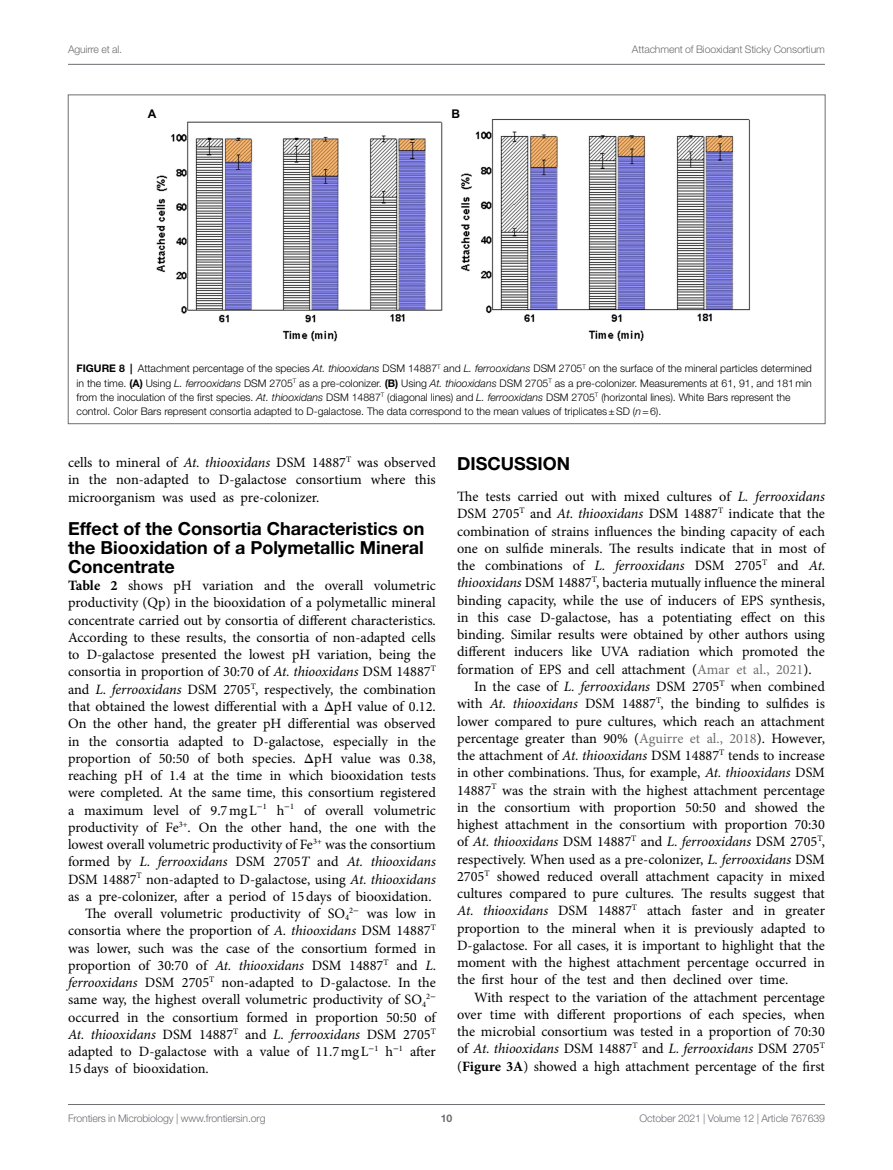
<style>
.page{position:relative;width:893px;height:1170px;background:#fff}
.page>*{position:absolute;margin:0;border:0;box-sizing:border-box;transform-origin:0 0}
.HEAD_2{font:700 18px/18.8px "Helvetica Neue LT Std";color:#000;text-align:justify}
.HEAD_1{font:700 18px "Helvetica Neue LT Std";color:#000}
.TEXT{font:14.25px/17.2px "Minion Pro";color:#000;text-align:justify}
.TEXT_FLUSH{font:14.25px/17.2px "Minion Pro";color:#000;text-align:justify}
.t1{font:700 12px "Arial";color:#000}
.FIG_LEG{font:300 10.5px/14.2px "Helvetica Neue LT Std";color:#000}
.t2{font:300 10.5px "Helvetica Neue LT Std";letter-spacing:-.015em;color:#6d6e71}
.t3{font:700 10.5px "Helvetica Neue LT Std";color:#6d6e71}
.TEXT-2{font:8.4px "Minion Pro";color:#000}
.s1{font-weight:700}
.s2{font-style:italic}
.s3{font-family:"STIX General"}
.s4{color:#6d6e71}
</style>
<div class="page">
<hr style="left:68px;top:64px;width:757px;height:1px;background:#6d6e71">
<hr style="left:68px;top:1104px;width:757px;height:1px;background:#6d6e71">
<img style="left:156px;top:119px;width:594px;height:223px">
<p class="t2" style="left:68px;top:42px;width:56px">Aguirre et al.</p>
<p class="t2" style="left:632px;top:42px;width:194px">Attachment of Biooxidant Sticky Consortium</p>
<p class="t1" style="left:148px;top:106px;width:10px">A</p>
<p class="t1" style="left:452px;top:106px;width:10px">B</p>
<p class="FIG_LEG" style="left:77px;top:361px;width:737px"><span class="s1">FIGURE 8 |</span> Attachment percentage of the species <span class="s2">At. thiooxidans</span> DSM 14887<sup>T</sup> and <span class="s2">L. ferrooxidans</span> DSM 2705<sup>T</sup> on the surface of the mineral particles determined in the time. <span class="s1">(A)</span> Using <span class="s2">L. ferrooxidans</span> DSM 2705<sup>T</sup> as a pre-colonizer. <span class="s1">(B)</span> Using <span class="s2">At. thiooxidans</span> DSM 2705<sup>T</sup> as a pre-colonizer. Measurements at 61, 91, and 181min from the inoculation of the first species. <span class="s2">At. thiooxidans</span> DSM 14887<sup>T</sup> (diagonal lines) and <span class="s2">L. ferrooxidans</span> DSM 2705<sup>T</sup> (horizontal lines). White Bars represent the control. Color Bars represent consortia adapted to D-galactose. The data correspond to the mean values of triplicates±SD (<span class="s2">n</span>=6).</p>
<p class="TEXT" style="left:68px;top:454px;width:369px">cells to mineral of <span class="s2">At. thiooxidans</span> DSM 14887<sup>T</sup> was observed in the non-adapted to D-galactose consortium where this microorganism was used as pre-colonizer.</p>
<p class="HEAD_2" style="left:68px;top:519px;width:358px">Effect of the Consortia Characteristics on the Biooxidation of a Polymetallic Mineral Concentrate</p>
<p class="TEXT_FLUSH" style="left:68px;top:577px;width:369px"><span class="s1">Table 2</span> shows pH variation and the overall volumetric productivity (Qp) in the biooxidation of a polymetallic mineral concentrate carried out by consortia of different characteristics.<br>According to these results, the consortia of non-adapted cells to D-galactose presented the lowest pH variation, being the consortia in proportion of 30:70 of <span class="s2">At. thiooxidans</span> DSM 14887<sup>T </sup>and <span class="s2">L. ferrooxidans</span> DSM 2705<sup>T</sup>, respectively, the combination that obtained the lowest differential with a <span class="s3">Δ</span>pH value of 0.12.<br>On the other hand, the greater pH differential was observed in the consortia adapted to D-galactose, especially in the proportion of 50:50 of both species. <span class="s3">Δ</span>pH value was 0.38, reaching pH of 1.4 at the time in which biooxidation tests were completed. At the same time, this consortium registered a maximum level of 9.7mgL<sup>−</sup><sup>1</sup> h<sup>−</sup><sup>1</sup> of overall volumetric productivity of Fe<sup>3+</sup>. On the other hand, the one with the lowest overall volumetric productivity of Fe<sup>3+</sup> was the consortium formed by <span class="s2">L. ferrooxidans</span> DSM 2705<span class="s2">T</span> and <span class="s2">At. thiooxidans </span>DSM 14887<sup>T</sup> non-adapted to D-galactose, using <span class="s2">At. thiooxidans </span>as a pre-colonizer, after a period of 15days of biooxidation.</p>
<p class="TEXT" style="left:68px;top:904px;width:370px;text-indent:17px">The overall volumetric productivity of SO<sub>4</sub><sup>2</sup><sup>−</sup> was low in consortia where the proportion of <span class="s2">A. thiooxidans</span> DSM 14887<sup>T </sup>was lower, such was the case of the consortium formed in proportion of 30:70 of <span class="s2">At. thiooxidans</span> DSM 14887<sup>T</sup> and <span class="s2">L. ferrooxidans</span> DSM 2705<sup>T</sup> non-adapted to D-galactose. In the same way, the highest overall volumetric productivity of SO<sub>4</sub></p>
<p class="TEXT-2" style="left:426px;top:990px;width:11px">2<span class="s3">−</span></p>
<p class="TEXT" style="left:68px;top:1008px;width:369px">occurred in the consortium formed in proportion 50:50 of <span class="s2">At. thiooxidans</span> DSM 14887<sup>T</sup> and <span class="s2">L. ferrooxidans</span> DSM 2705<sup>T </sup>adapted to D-galactose with a value of 11.7mgL<sup>−</sup><sup>1</sup> h<sup>−</sup><sup>1</sup> after 15days of biooxidation.</p>
<p class="HEAD_1" style="left:457px;top:452px;width:115px">DISCUSSION</p>
<p class="TEXT_FLUSH" style="left:457px;top:488px;width:370px">The tests carried out with mixed cultures of <span class="s2">L. ferrooxidans </span>DSM 2705<sup>T</sup> and <span class="s2">At. thiooxidans</span> DSM 14887<sup>T</sup> indicate that the combination of strains influences the binding capacity of each one on sulfide minerals. The results indicate that in most of the combinations of <span class="s2">L. ferrooxidans</span> DSM 2705<sup>T</sup> and <span class="s2">At. thiooxidans</span> DSM 14887<sup>T</sup>, bacteria mutually influence the mineral binding capacity, while the use of inducers of EPS synthesis, in this case D-galactose, has a potentiating effect on this binding. Similar results were obtained by other authors using different inducers like UVA radiation which promoted the formation of EPS and cell attachment (<span class="s4">Amar et al., 2021</span>).</p>
<p class="TEXT" style="left:457px;top:677px;width:369px;text-indent:17px">In the case of <span class="s2">L. ferrooxidans</span> DSM 2705<sup>T</sup> when combined with <span class="s2">At. thiooxidans</span> DSM 14887<sup>T</sup>, the binding to sulfides is lower compared to pure cultures, which reach an attachment percentage greater than 90% (<span class="s4">Aguirre et al., 2018</span>). However, the attachment of <span class="s2">At. thiooxidans</span> DSM 14887<sup>T</sup> tends to increase in other combinations. Thus, for example, <span class="s2">At. thiooxidans</span> DSM 14887<sup>T</sup> was the strain with the highest attachment percentage in the consortium with proportion 50:50 and showed the highest attachment in the consortium with proportion 70:30 of <span class="s2">At. thiooxidans</span> DSM 14887<sup>T</sup> and <span class="s2">L. ferrooxidans</span> DSM 2705<sup>T</sup>, respectively. When used as a pre-colonizer, <span class="s2">L. ferrooxidans</span> DSM 2705<sup>T</sup> showed reduced overall attachment capacity in mixed cultures compared to pure cultures. The results suggest that <span class="s2">At. thiooxidans</span> DSM 14887<sup>T</sup> attach faster and in greater proportion to the mineral when it is previously adapted to D-galactose. For all cases, it is important to highlight that the moment with the highest attachment percentage occurred in the first hour of the test and then declined over time.</p>
<p class="TEXT" style="left:457px;top:988px;width:369px;text-indent:17px">With respect to the variation of the attachment percentage over time with different proportions of each species, when the microbial consortium was tested in a proportion of 70:30 of <span class="s2">At. thiooxidans</span> DSM 14887<sup>T</sup> and <span class="s2">L. ferrooxidans</span> DSM 2705<sup>T </sup>(<span class="s1">Figure 3A</span>) showed a high attachment percentage of the first</p>
<p class="t2" style="left:68px;top:1111px;width:199px">Frontiers in Microbiology | www.frontiersin.org</p>
<p class="t3" style="left:441px;top:1111px;width:13px">10</p>
<p class="t2" style="left:640px;top:1111px;width:187px">October 2021 | Volume 12 | Article 767639</p>
</div>
